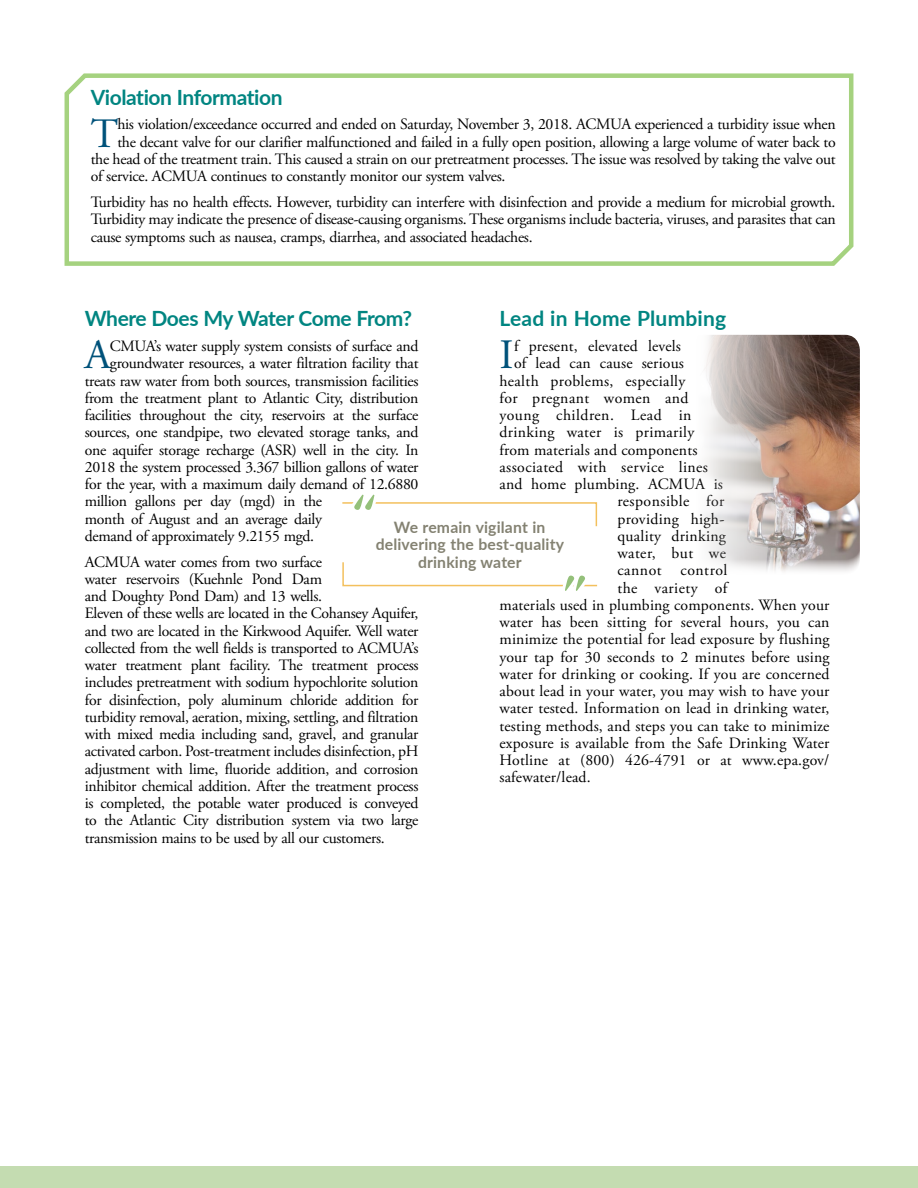
<style>
.page{position:relative;width:918px;height:1188px;background:#fff}
.page>*{position:absolute;margin:0;border:0;box-sizing:border-box;transform-origin:0 0}
.Initial_Cap{font:41.7px "Adobe Garamond Pro";color:#00527a}
.Article_Headline-19{font:700 21px "Lato";letter-spacing:-.02em;color:#008581}
.Article_Headline-19-2{font:700 21px "Lato";letter-spacing:.01em;color:#008581}
.First_Paragraph{font:15.75px/17.2px "Adobe Garamond Pro";letter-spacing:-.02em;color:#000;text-align:justify}
.Initial_Cap-2{font:15.75px "Adobe Garamond Pro";letter-spacing:-.02em;color:#000}
.Initial_Cap-3{font:15.75px "Adobe Garamond Pro";letter-spacing:.01em;color:#000}
.Initial_Cap-4{font:15.75px "Adobe Garamond Pro";letter-spacing:.025em;color:#000}
.Initial_Cap-5{font:15.75px "Adobe Garamond Pro";letter-spacing:.03em;color:#000}
.First_Paragraph-2{font:700 15.75px/17.2px "Lato";letter-spacing:.01em;color:#848272;text-align:center}
.Initial_Cap-6{font:15.75px "Adobe Garamond Pro";letter-spacing:.02em;color:#000}
.Initial_Cap-7{font:15.75px "Adobe Garamond Pro";letter-spacing:.015em;color:#000}
.Initial_Cap-8{font:15.75px "Adobe Garamond Pro";letter-spacing:.035em;color:#000}
</style>
<div class="page">
<div style="left:0;top:1166px;width:918px;height:22px;background:#c4dcb1"></div>
<svg style="left:64px;top:73px;width:790px;height:193px"></svg>
<svg style="left:342px;top:494px;width:256px;height:33px"></svg>
<svg style="left:342px;top:562px;width:256px;height:29px"></svg>
<img style="left:705px;top:335px;width:155px;height:237px">
<p class="Article_Headline-19" style="left:91px;top:82px;width:193px">Violation Information</p>
<p class="Initial_Cap" style="left:91px;top:108px;width:29px">T</p>
<p class="Initial_Cap-2" style="left:117px;top:115px;width:720px">his violation/exceedance occurred and ended on Saturday, November 3, 2018. ACMUA experienced a turbidity issue when</p>
<p class="Initial_Cap-2" style="left:117px;top:132px;width:720px">the decant valve for our clarifier malfunctioned and failed in a fully open position, allowing a large volume of water back to</p>
<p class="Initial_Cap-2" style="left:91px;top:149px;width:747px">the head of the treatment train. This caused a strain on our pretreatment processes. The issue was resolved by taking the valve out</p>
<p class="Initial_Cap-2" style="left:91px;top:167px;width:416px">of service. ACMUA continues to constantly monitor our system valves.</p>
<p class="First_Paragraph" style="left:91px;top:194px;width:746px">Turbidity has no health effects. However, turbidity can interfere with disinfection and provide a medium for microbial growth.<br>Turbidity may indicate the presence of disease-causing organisms. These organisms include bacteria, viruses, and parasites that can cause symptoms such as nausea, cramps, diarrhea, and associated headaches.</p>
<p class="Article_Headline-19" style="left:85px;top:303px;width:329px">Where Does My Water Come From?</p>
<p class="Initial_Cap" style="left:85px;top:330px;width:28px">A</p>
<p class="Initial_Cap-2" style="left:110px;top:337px;width:310px">CMUA’s water supply system consists of surface and</p>
<p class="Article_Headline-19-2" style="left:500px;top:303px;width:228px">Lead in Home Plumbing</p>
<p class="Initial_Cap" style="left:500px;top:330px;width:16px">I</p>
<p class="Initial_Cap-3" style="left:514px;top:337px;width:169px">f present, elevated levels</p>
<p class="Initial_Cap-2" style="left:110px;top:354px;width:310px">groundwater resources, a water filtration facility that</p>
<p class="Initial_Cap-2" style="left:85px;top:371px;width:335px">treats raw water from both sources, transmission facilities</p>
<p class="Initial_Cap-2" style="left:85px;top:388px;width:335px">from the treatment plant to Atlantic City, distribution</p>
<p class="Initial_Cap-2" style="left:85px;top:406px;width:335px">facilities throughout the city, reservoirs at the surface</p>
<p class="Initial_Cap-2" style="left:85px;top:423px;width:335px">sources, one standpipe, two elevated storage tanks, and</p>
<p class="Initial_Cap-2" style="left:85px;top:440px;width:335px">one aquifer storage recharge (ASR) well in the city. In</p>
<p class="Initial_Cap-2" style="left:85px;top:457px;width:335px">2018 the system processed 3.367 billion gallons of water</p>
<p class="Initial_Cap-2" style="left:85px;top:475px;width:335px">for the year, with a maximum daily demand of 12.6880</p>
<p class="Initial_Cap-2" style="left:85px;top:492px;width:239px">million gallons per day (mgd) in the</p>
<p class="Initial_Cap-2" style="left:85px;top:509px;width:239px">month of August and an average daily</p>
<p class="Initial_Cap-2" style="left:85px;top:526px;width:231px">demand of approximately 9.2155 mgd.</p>
<p class="First_Paragraph" style="left:85px;top:554px;width:335px;text-align:left">ACMUA water comes from two surface<br>water reservoirs (Kuehnle Pond Dam<br>and Doughty Pond Dam) and 13 wells.<br>Eleven of these wells are located in the Cohansey Aquifer, and two are located in the Kirkwood Aquifer. Well water collected from the well fields is transported to ACMUA’s water treatment plant facility. The treatment process includes pretreatment with sodium hypochlorite solution for disinfection, poly aluminum chloride addition for turbidity removal, aeration, mixing, settling, and filtration with mixed media including sand, gravel, and granular activated carbon. Post-treatment includes disinfection, pH adjustment with lime, fluoride addition, and corrosion inhibitor chemical addition. After the treatment process is completed, the potable water produced is conveyed to the Atlantic City distribution system via two large transmission mains to be used by all our customers.</p>
<p class="Initial_Cap-3" style="left:514px;top:354px;width:171px">of lead can cause serious</p>
<p class="Initial_Cap-6" style="left:500px;top:371px;width:187px">health problems, especially</p>
<p class="Initial_Cap-4" style="left:500px;top:388px;width:191px">for pregnant women and</p>
<p class="Initial_Cap-5" style="left:500px;top:406px;width:193px">young children. Lead in</p>
<p class="Initial_Cap-4" style="left:500px;top:423px;width:196px">drinking water is primarily</p>
<p class="Initial_Cap-3" style="left:500px;top:440px;width:199px">from materials and components</p>
<p class="Initial_Cap-4" style="left:500px;top:457px;width:210px">associated with service lines</p>
<p class="Initial_Cap-3" style="left:500px;top:475px;width:225px">and home plumbing. ACMUA is</p>
<p class="Initial_Cap-5" style="left:617px;top:492px;width:109px">responsible for</p>
<p class="Initial_Cap-6" style="left:617px;top:509px;width:109px">providing high-</p>
<p class="Initial_Cap-6" style="left:617px;top:526px;width:110px">quality drinking</p>
<p class="Initial_Cap-5" style="left:617px;top:544px;width:110px">water, but we</p>
<p class="Initial_Cap-8" style="left:617px;top:561px;width:112px">cannot control</p>
<p class="Initial_Cap-5" style="left:617px;top:578px;width:112px">the variety of</p>
<p class="Initial_Cap-3" style="left:500px;top:595px;width:332px">materials used in plumbing components. When your</p>
<p class="Initial_Cap-3" style="left:500px;top:613px;width:332px">water has been sitting for several hours, you can</p>
<p class="Initial_Cap-3" style="left:500px;top:630px;width:331px">minimize the potential for lead exposure by flushing</p>
<p class="Initial_Cap-3" style="left:500px;top:647px;width:332px">your tap for 30 seconds to 2 minutes before using</p>
<p class="Initial_Cap-3" style="left:500px;top:664px;width:332px">water for drinking or cooking. If you are concerned</p>
<p class="Initial_Cap-3" style="left:500px;top:682px;width:332px">about lead in your water, you may wish to have your</p>
<p class="Initial_Cap-3" style="left:500px;top:699px;width:332px">water tested. Information on lead in drinking water,</p>
<p class="Initial_Cap-3" style="left:500px;top:716px;width:332px">testing methods, and steps you can take to minimize</p>
<p class="Initial_Cap-3" style="left:500px;top:733px;width:331px">exposure is available from the Safe Drinking Water</p>
<p class="Initial_Cap-7" style="left:500px;top:751px;width:331px">Hotline at (800) 426-4791 or at www.epa.gov/</p>
<p class="Initial_Cap-3" style="left:500px;top:768px;width:93px">safewater/lead.</p>
<p class="First_Paragraph-2" style="left:376px;top:518px;width:190px">We remain vigilant in delivering the best-quality drinking water</p>
</div>
